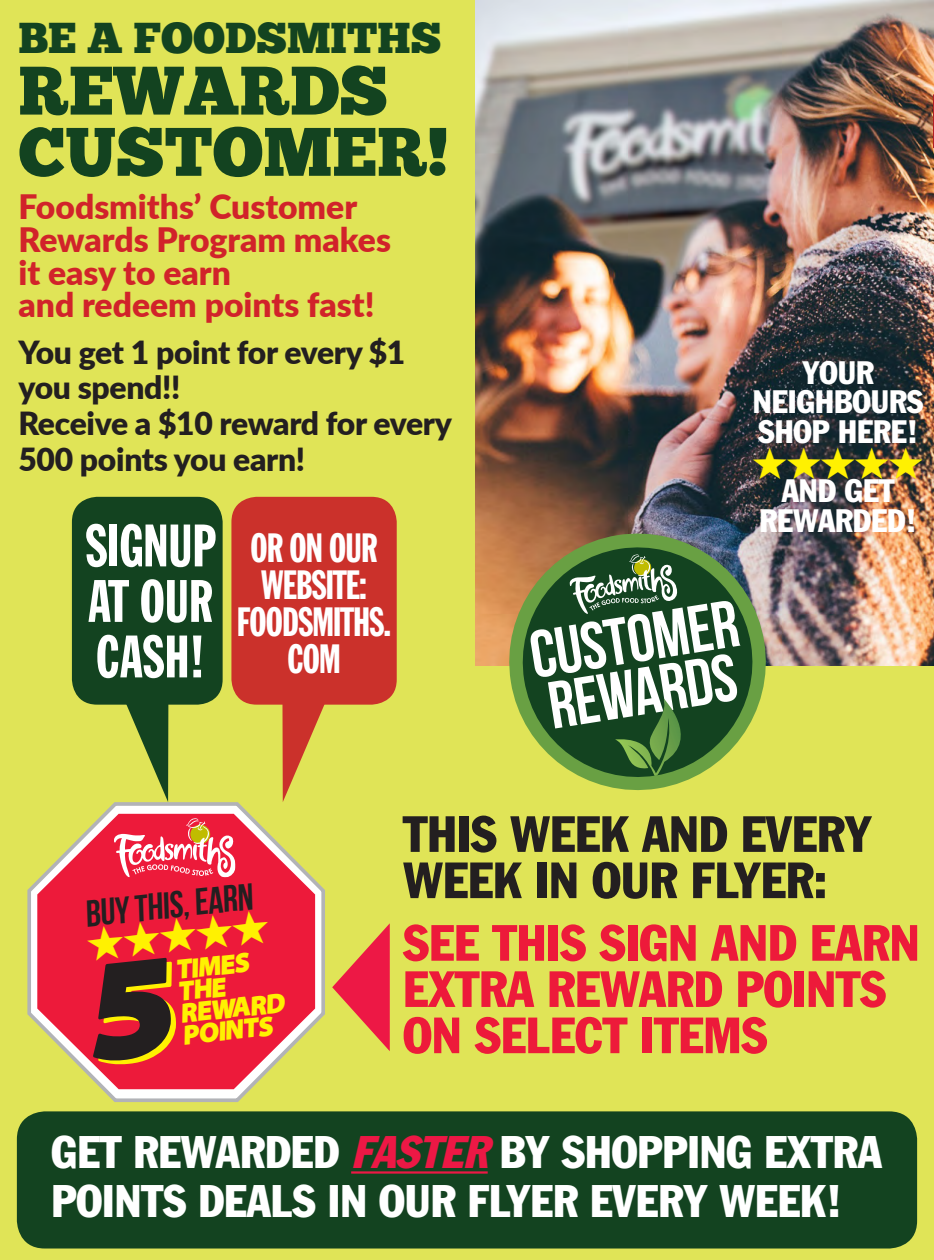
<style>
.page{position:relative;width:934px;height:1260px;background:#e0e457}
.page>*{position:absolute;margin:0;border:0;box-sizing:border-box;transform-origin:0 0}
.t1{font:68.5px "Chunk Five";color:#134320}
.t2{font:700 66.62px "Bebas Neue";color:#fff}
.t3{font:58.75px "Franklin Gothic Extra Cond";color:#fff}
.t4{font:condensed 50px "Franklin Gothic";color:#ed1a3a}
.t5{font:condensed 50px "Franklin Gothic";color:#231f20}
.t6{font:condensed 44.88px/48.8px "Franklin Gothic";color:#fff}
.t7{font:43.25px "Chunk Five";color:#134320}
.t8{font:40.25px/37.1px "Franklin Gothic Extra Cond";letter-spacing:-.02em;color:#fff;text-align:center}
.t9{font:700 37.38px "Bebas Neue";color:#231f20}
.t10{font:34.25px "Seeing Stars";color:#fff101}
.t11{font:900 33.62px "Lato";color:#d1232a}
.t12{font:condensed 32px "Franklin Gothic";color:#fff}
.t13{font:32px "Seeing Stars";color:#fff101}
.t14{font:900 31.88px "Lato";letter-spacing:-.01em;color:#231f20}
.t15{font:900 28px "Santana";color:#fff101;scale:.92 1}
.s1{font-style:italic;color:#ed1845}
</style>
<div class="page">
<img style="left:475px;top:0;width:459px;height:666px">
<img style="left:500px;top:524px;width:275px;height:267px">
<svg style="left:514px;top:539px;width:247px;height:246px;background:#476b35"></svg>
<svg style="left:615px;top:699px;width:86px;height:77px;background:#2f612c"></svg>
<div style="left:72px;top:497px;width:151px;height:208px;background:#134320;border-radius:25px"></div>
<svg style="left:122px;top:704px;width:69px;height:95px"></svg>
<div style="left:231px;top:497px;width:166px;height:208px;background:#cb312b;border-radius:25px"></div>
<svg style="left:260px;top:704px;width:68px;height:95px"></svg>
<svg style="left:332px;top:923px;width:58px;height:128px"></svg>
<svg style="left:27px;top:799px;width:298px;height:303px"></svg>
<svg style="left:37px;top:814px;width:278px;height:275px;background:#ea464b"></svg>
<svg style="left:114px;top:818px;width:121px;height:59px;background:#f05c6c"></svg>
<svg style="left:566px;top:554px;width:112px;height:60px;background:#4d7150"></svg>
<div style="left:17px;top:1111px;width:900px;height:138px;background:#134320;border-radius:28px"></div>
<hr style="left:351px;top:1171px;width:137px;height:3px;background:#ed1845">
<svg style="left:933px;top:94px;width:1px;height:572px"></svg>
<div style="left:93px;top:957px;width:79px;height:106px;background:#ed1a3a"></div>
<svg style="left:179px;top:977px;width:47px;height:24px"></svg>
<p class="t7" style="left:18px;top:12px;width:424px">BE A FOODSMITHS</p>
<p class="t1" style="left:18px;top:50px;width:371px">REWARDS</p>
<p class="t1" style="left:18px;top:111px;width:432px">CUSTOMER!</p>
<p class="t11" style="left:18px;top:182px;width:340px">Foodsmiths’ Customer</p>
<p class="t11" style="left:18px;top:214px;width:374px">Rewards Program makes</p>
<p class="t11" style="left:18px;top:247px;width:214px">it easy to earn</p>
<p class="t11" style="left:18px;top:280px;width:358px">and redeem points fast!</p>
<p class="t14" style="left:18px;top:328px;width:388px">You get 1 point for every $1</p>
<p class="t14" style="left:18px;top:364px;width:164px">you spend!!</p>
<p class="t14" style="left:18px;top:400px;width:435px">Receive a $10 reward for every</p>
<p class="t14" style="left:18px;top:435px;width:288px">500 points you earn!</p>
<p class="t3" style="left:86px;top:514px;width:131px">SIGNUP</p>
<p class="t3" style="left:88px;top:570px;width:126px">AT OUR</p>
<p class="t3" style="left:96px;top:625px;width:110px">CASH!</p>
<p class="t8" style="left:251px;top:530px;width:128px">OR ON OUR</p>
<p class="t8" style="left:261px;top:568px;width:107px">WEBSITE:</p>
<p class="t8" style="left:237px;top:605px;width:156px">FOODSMITHS.<br>COM</p>
<p class="t12" style="left:802px;top:353px;width:73px">YOUR</p>
<p class="t12" style="left:753px;top:383px;width:172px">NEIGHBOURS</p>
<p class="t12" style="left:758px;top:412px;width:162px">SHOP HERE!</p>
<p class="t13" style="left:753px;top:447px;width:172px">WWWWW</p>
<p class="t12" style="left:782px;top:471px;width:114px">AND GET</p>
<p class="t12" style="left:759px;top:501px;width:159px">REWARDED!</p>
<p class="t2" style="left:525px;top:619px;width:211px;rotate:-9deg">customer</p>
<p class="t2" style="left:543px;top:670px;width:191px;rotate:-9deg">rewards</p>
<p class="t9" style="left:83px;top:893px;width:170px;rotate:-6deg">BUY THIS, EARN</p>
<p class="t15" style="left:174px;top:955px;width:82px;rotate:-6deg">TIMES</p>
<p class="t15" style="left:178px;top:999px;width:116px;rotate:-6deg">REWARD</p>
<p class="t10" style="left:86px;top:928px;width:184px;rotate:-6deg">WWWWW</p>
<p class="t15" style="left:181px;top:1021px;width:101px;rotate:-6deg">POINTS</p>
<p class="t5" style="left:403px;top:804px;width:470px">THIS WEEK AND EVERY</p>
<p class="t5" style="left:403px;top:850px;width:425px">WEEK IN OUR FLYER:</p>
<p class="t4" style="left:403px;top:912px;width:518px">SEE THIS SIGN AND EARN</p>
<p class="t4" style="left:403px;top:959px;width:484px">EXTRA REWARD POINTS</p>
<p class="t4" style="left:403px;top:1005px;width:366px">ON SELECT ITEMS</p>
<p class="t6" style="left:52px;top:1128px;width:832px">GET REWARDED <span class="s1">FASTER</span>BY SHOPPING EXTRA<br>POINTS DEALS IN OUR FLYER EVERY WEEK!</p>
</div>
